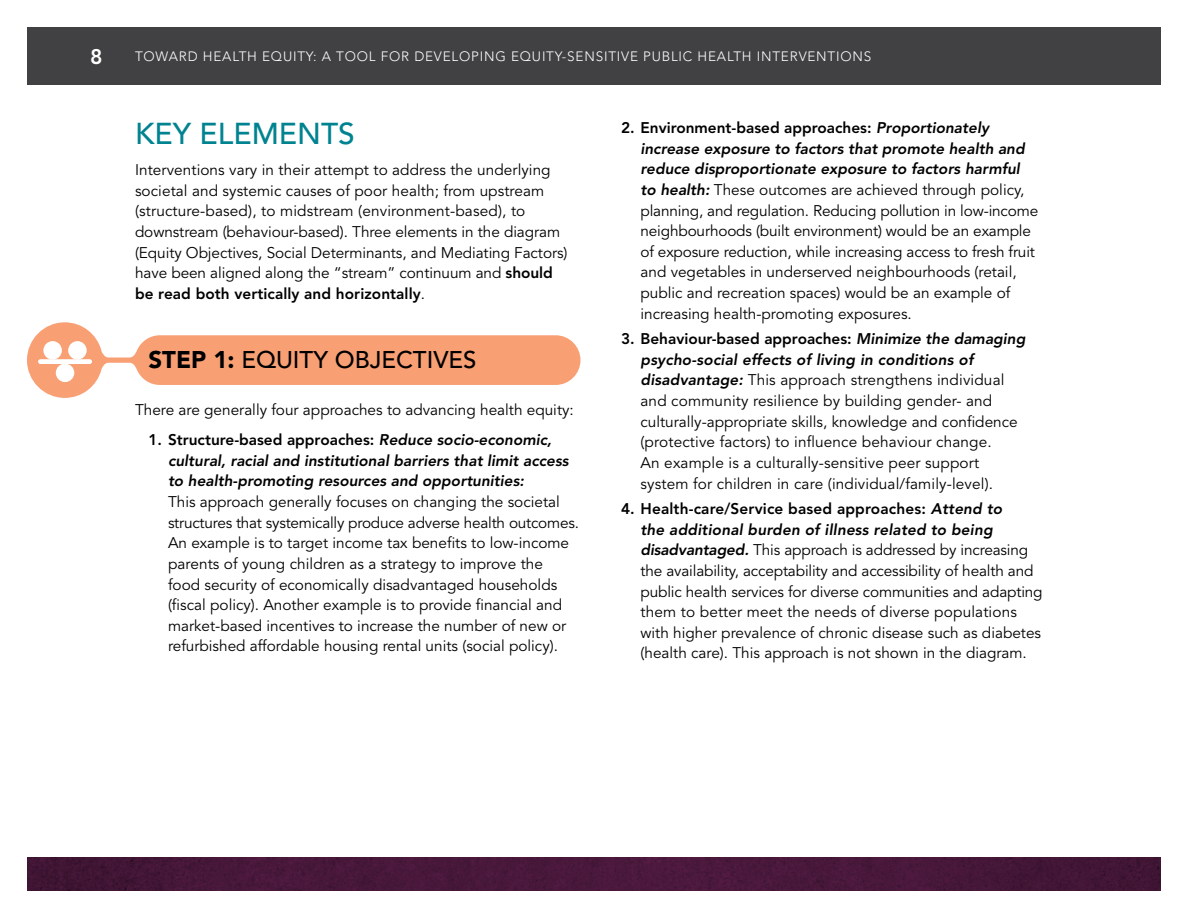
<style>
.page{position:relative;width:1188px;height:918px;background:#fff}
.page>*{position:absolute;margin:0;border:0;box-sizing:border-box;transform-origin:0 0}
.t1{font:500 30px "Avenir LT Std";color:#008390}
.H3_-_Steps{font:500 24px "Avenir LT Std";color:#000}
.t2{font:800 21px "Avenir LT Std";color:#fff}
.BODY_-_Last{font:15.3px/20.5px "Avenir LT Std";color:#000}
.BODY{font:15.3px "Avenir LT Std";color:#000}
.t3{font:300 13.5px "Avenir LT Std";letter-spacing:.06em;color:#fff}
.s1{font-weight:800}
.s2{font-weight:900}
.s3{font-weight:800;font-style:italic}
</style>
<div class="page">
<div style="left:27px;top:27px;width:109px;height:57px;background:#414042"></div>
<div style="left:27px;top:857px;width:1134px;height:34px;background:#471739"></div>
<div style="left:135px;top:27px;width:1026px;height:57px;background:#414042"></div>
<svg style="left:27px;top:322px;width:553px;height:76px"></svg>
<div style="left:43px;top:341px;width:19px;height:19px;background:#fff;border-radius:50%"></div>
<div style="left:68px;top:341px;width:19px;height:19px;background:#fff;border-radius:50%"></div>
<div style="left:56px;top:364px;width:18px;height:18px;background:#fff;border-radius:50%"></div>
<div style="left:38px;top:359px;width:54px;height:5px;background:#fff;border-radius:2px"></div>
<h3 class="t2" style="left:90px;top:44px;width:14px">8</h3>
<p class="t3" style="left:135px;top:48px;width:738px">TOWARD HEALTH EQUITY: A TOOL FOR DEVELOPING EQUITY-SENSITIVE PUBLIC HEALTH INTERVENTIONS</p>
<h2 class="t1" style="left:135px;top:116px;width:221px">KEY ELEMENTS</h2>
<p class="BODY_-_Last" style="left:135px;top:160px;width:434px">Interventions vary in their attempt to address the underlying societal and systemic causes of poor health; from upstream (structure-based), to midstream (environment-based), to downstream (behaviour-based). Three elements in the diagram (Equity Objectives, Social Determinants, and Mediating Factors) have been aligned along the “stream” continuum and <span class="s1">should be read both vertically and horizontally</span>.</p>
<h3 class="H3_-_Steps" style="left:148px;top:346px;width:330px"><span class="s2">STEP 1:</span> EQUITY OBJECTIVES</h3>
<p class="BODY" style="left:135px;top:401px;width:440px">There are generally four approaches to advancing health equity:</p>
<p class="BODY_-_Last" style="left:168px;top:430px;width:412px;text-indent:-20px"><span class="s1">1. Structure-based approaches:</span> <span class="s3">Reduce socio-economic, cultural, racial and institutional barriers that limit access to health-promoting resources and opportunities:<br></span>This approach generally focuses on changing the societal structures that systemically produce adverse health outcomes.<br>An example is to target income tax benefits to low-income parents of young children as a strategy to improve the food security of economically disadvantaged households (fiscal policy). Another example is to provide financial and market-based incentives to increase the number of new or refurbished affordable housing rental units (social policy).</p>
<p class="BODY_-_Last" style="left:640px;top:118px;width:399px;text-indent:-20px"><span class="s1">2. Environment-based approaches:</span> <span class="s3">Proportionately increase exposure to factors that promote health and reduce disproportionate exposure to factors harmful to health:</span> These outcomes are achieved through policy, planning, and regulation. Reducing pollution in low-income neighbourhoods (built environment) would be an example of exposure reduction, while increasing access to fresh fruit and vegetables in underserved neighbourhoods (retail, public and recreation spaces) would be an example of increasing health-promoting exposures.</p>
<p class="BODY_-_Last" style="left:640px;top:329px;width:386px;text-indent:-20px"><span class="s1">3. Behaviour-based approaches:</span> <span class="s3">Minimize the damaging psycho-social effects of living in conditions of disadvantage:</span> This approach strengthens individual and community resilience by building gender- and culturally-appropriate skills, knowledge and confidence (protective factors) to influence behaviour change.<br>An example is a culturally-sensitive peer support system for children in care (individual/family-level).</p>
<p class="BODY_-_Last" style="left:640px;top:499px;width:404px;text-indent:-20px"><span class="s1">4. Health-care/Service based approaches:</span> <span class="s3">Attend to<br>the additional burden of illness related to being disadvantaged.</span> This approach is addressed by increasing the availability, acceptability and accessibility of health and public health services for diverse communities and adapting them to better meet the needs of diverse populations with higher prevalence of chronic disease such as diabetes (health care). This approach is not shown in the diagram.</p>
</div>
